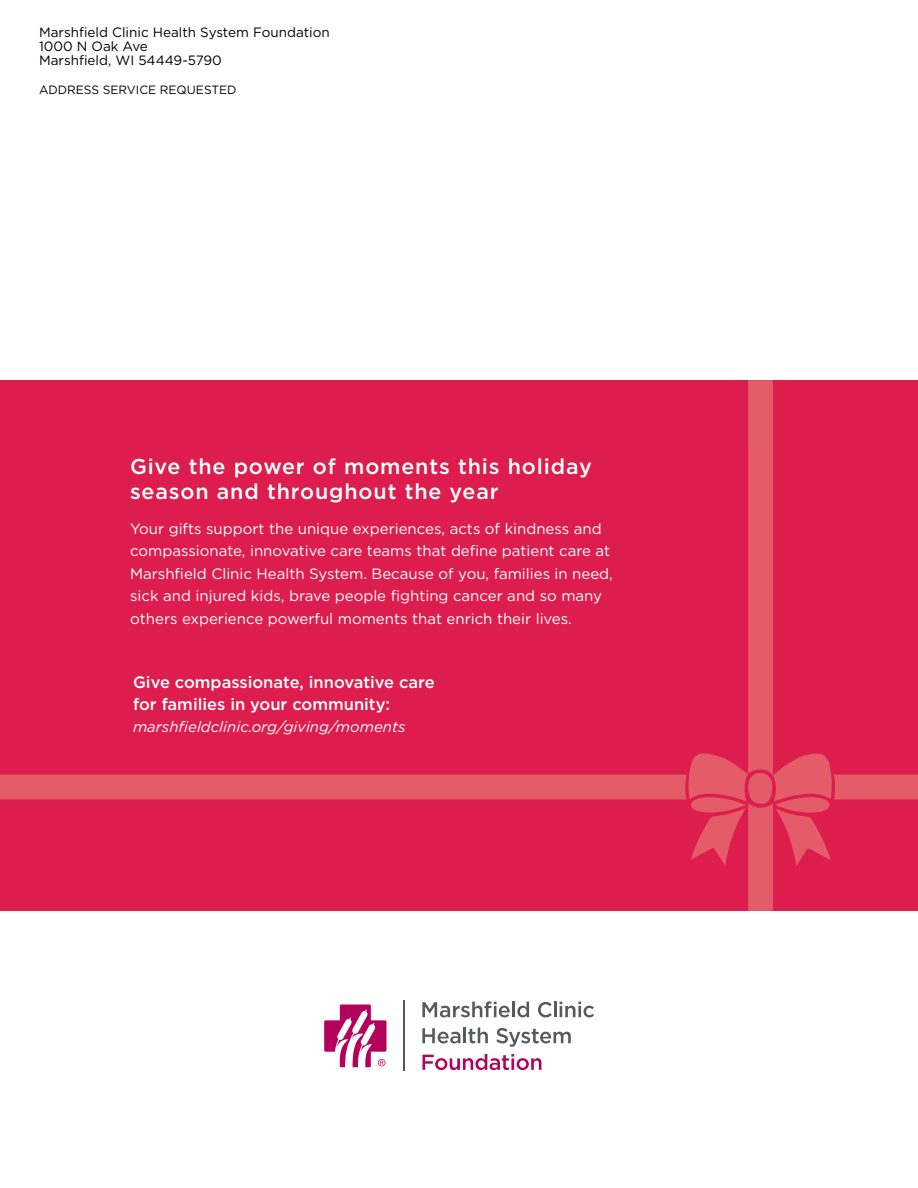
<style>
.page{position:relative;width:918px;height:1188px;background:#fff}
.page>*{position:absolute;margin:0;border:0;box-sizing:border-box;transform-origin:0 0}
.t1{font:500 21.45px/25.5px "Gotham";letter-spacing:.04em;color:#fff}
.t2{font:500 16.5px/21.6px "Gotham";color:#fff}
.t3{font:15px/22.5px "Gotham";color:#fff}
.t4{font:italic 15px "Gotham";color:#fff}
.t5{font:13.5px/14.2px "Gotham";color:#000}
.t6{font:12px "Gotham";color:#000}
</style>
<div class="page">
<svg style="left:324px;top:1005px;width:62px;height:62px"></svg>
<svg style="left:538px;top:1002px;width:56px;height:15px"></svg>
<svg style="left:422px;top:1028px;width:38px;height:15px"></svg>
<hr style="left:463px;top:1028px;width:3px;height:15px;background:#58595b">
<svg style="left:468px;top:1028px;width:20px;height:15px"></svg>
<svg style="left:496px;top:1028px;width:75px;height:19px"></svg>
<svg style="left:422px;top:1001px;width:88px;height:16px"></svg>
<hr style="left:512px;top:1002px;width:3px;height:15px;background:#58595b">
<svg style="left:517px;top:1002px;width:12px;height:15px"></svg>
<hr style="left:403px;top:1000px;width:2px;height:71px;background:#58595b">
<svg style="left:422px;top:1054px;width:119px;height:16px"></svg>
<svg style="left:0;top:380px;width:918px;height:531px;background:#dd2250"></svg>
<p class="t5" style="left:39px;top:24px;width:292px">Marshfield Clinic Health System Foundation<br>1000 N Oak Ave<br>Marshfield, WI 54449-5790</p>
<p class="t6" style="left:39px;top:82px;width:199px">ADDRESS SERVICE REQUESTED</p>
<h1 class="t1" style="left:130px;top:453px;width:463px">Give the power of moments this holiday season and throughout the year</h1>
<p class="t3" style="left:130px;top:517px;width:484px">Your gifts support the unique experiences, acts of kindness and compassionate, innovative care teams that define patient care at Marshfield Clinic Health System. Because of you, families in need, sick and injured kids, brave people fighting cancer and so many others experience powerful moments that enrich their lives.</p>
<p class="t2" style="left:133px;top:671px;width:303px">Give compassionate, innovative care for families in your community:</p>
<p class="t4" style="left:133px;top:717px;width:274px">marshfieldclinic.org/giving/moments</p>
</div>
